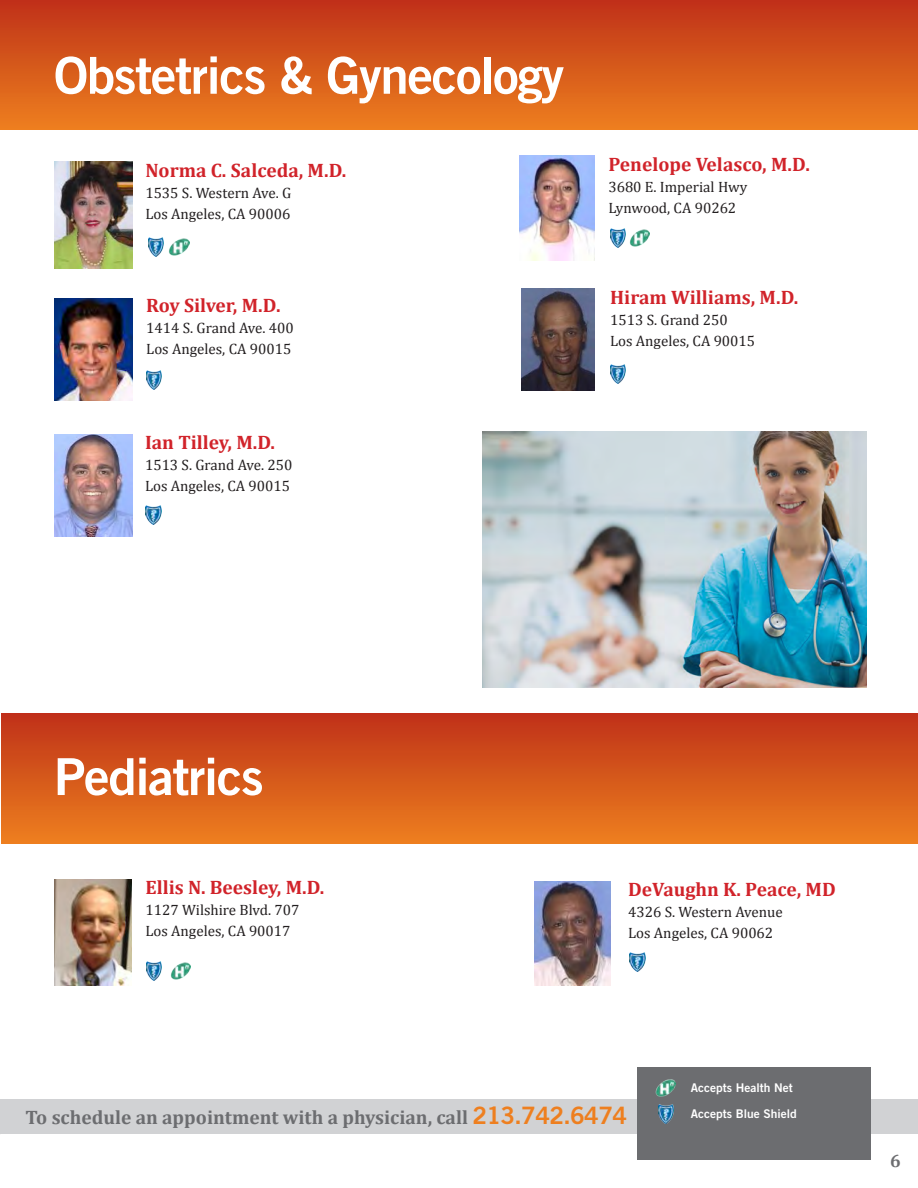
<style>
.page{position:relative;width:918px;height:1188px;background:#fff}
.page>*{position:absolute;margin:0;border:0;box-sizing:border-box;transform-origin:0 0}
.t1{font:51px "Trade Gothic LT Std Bd 2";letter-spacing:-.025em;color:#fff}
.t2{font:700 19.5px "Cambria";color:#d1232a}
.t3{font:700 19.5px "Cambria";color:#6c6d70}
.t4{font:700 19.5px "Cambria";letter-spacing:-.02em;color:#d1232a}
.t5{font:700 18px "Cambria";color:#6c6d70}
.t6{font:15px "Cambria";color:#231f20}
.t7{font:12px "Trade Gothic LT Std Bd 2";color:#fff}
.s1{font-family:"Trade Gothic LT Std Bd 2";font-weight:400;font-size:24px;color:#ee7f1f}
</style>
<div class="page">
<svg style="left:0;top:0;width:4px;height:130px"></svg>
<img style="left:610px;top:365px;width:16px;height:19px">
<img style="left:148px;top:237px;width:16px;height:19px">
<img style="left:146px;top:371px;width:15px;height:19px">
<img style="left:610px;top:229px;width:16px;height:19px">
<img style="left:629px;top:229px;width:20px;height:18px">
<img style="left:169px;top:238px;width:20px;height:18px">
<div style="left:0;top:1099px;width:918px;height:35px;background:#d1d2d4"></div>
<div style="left:638px;top:1067px;width:233px;height:93px;background:#6c6d70"></div>
<img style="left:656px;top:1079px;width:20px;height:18px">
<img style="left:658px;top:1104px;width:16px;height:19px">
<div style="left:2px;top:713px;width:916px;height:130px;background:linear-gradient(to bottom,#bf3018,#ed7f1e)"></div>
<img style="left:146px;top:961px;width:16px;height:19px">
<img style="left:630px;top:953px;width:15px;height:19px">
<img style="left:170px;top:962px;width:20px;height:18px">
<img style="left:54px;top:880px;width:78px;height:106px">
<img style="left:535px;top:881px;width:75px;height:105px">
<img style="left:482px;top:432px;width:384px;height:256px">
<img style="left:54px;top:299px;width:78px;height:102px">
<img style="left:521px;top:289px;width:74px;height:102px">
<img style="left:54px;top:162px;width:78px;height:106px">
<img style="left:519px;top:156px;width:76px;height:104px">
<img style="left:146px;top:505px;width:15px;height:19px">
<img style="left:54px;top:434px;width:78px;height:102px">
<div style="left:4px;top:0;width:914px;height:130px;background:linear-gradient(to bottom,#bf3119,#ed7f1f)"></div>
<p class="t1" style="left:54px;top:44px;width:512px">Obstetrics &amp; Gynecology</p>
<p class="t2" style="left:145px;top:156px;width:203px">Norma C. Salceda, M.D.</p>
<p class="t6" style="left:145px;top:184px;width:148px">1535 S. Western Ave. G</p>
<p class="t6" style="left:145px;top:205px;width:147px">Los Angeles, CA 90006</p>
<p class="t4" style="left:146px;top:292px;width:136px">Roy Silver, M.D.</p>
<p class="t6" style="left:146px;top:320px;width:149px">1414 S. Grand Ave. 400</p>
<p class="t6" style="left:146px;top:341px;width:147px">Los Angeles, CA 90015</p>
<p class="t2" style="left:145px;top:429px;width:132px">Ian Tilley, M.D.</p>
<p class="t6" style="left:145px;top:457px;width:149px">1513 S. Grand Ave. 250</p>
<p class="t6" style="left:145px;top:478px;width:147px">Los Angeles, CA 90015</p>
<p class="t2" style="left:608px;top:151px;width:203px">Penelope Velasco, M.D.</p>
<p class="t6" style="left:608px;top:178px;width:141px">3680 E. Imperial Hwy</p>
<p class="t6" style="left:608px;top:199px;width:129px">Lynwood, CA 90262</p>
<p class="t2" style="left:610px;top:283px;width:190px">Hiram Williams, M.D.</p>
<p class="t6" style="left:610px;top:311px;width:119px">1513 S. Grand 250</p>
<p class="t6" style="left:610px;top:332px;width:147px">Los Angeles, CA 90015</p>
<p class="t1" style="left:54px;top:745px;width:211px">Pediatrics</p>
<p class="t2" style="left:146px;top:874px;width:180px">Ellis N. Beesley, M.D.</p>
<p class="t6" style="left:146px;top:901px;width:155px">1127 Wilshire Blvd. 707</p>
<p class="t6" style="left:146px;top:922px;width:147px">Los Angeles, CA 90017</p>
<p class="t2" style="left:628px;top:876px;width:209px">DeVaughn K. Peace, MD</p>
<p class="t6" style="left:628px;top:904px;width:156px">4326 S. Western Avenue</p>
<p class="t6" style="left:628px;top:925px;width:147px">Los Angeles, CA 90062</p>
<p class="t3" style="left:26px;top:1104px;width:603px">To schedule an appointment with a physician, call <span class="s1">213.742.6474</span></p>
<p class="t7" style="left:691px;top:1080px;width:103px">Accepts Health Net</p>
<p class="t7" style="left:691px;top:1106px;width:108px">Accepts Blue Shield</p>
<p class="t5" style="left:890px;top:1148px;width:12px">6</p>
</div>
